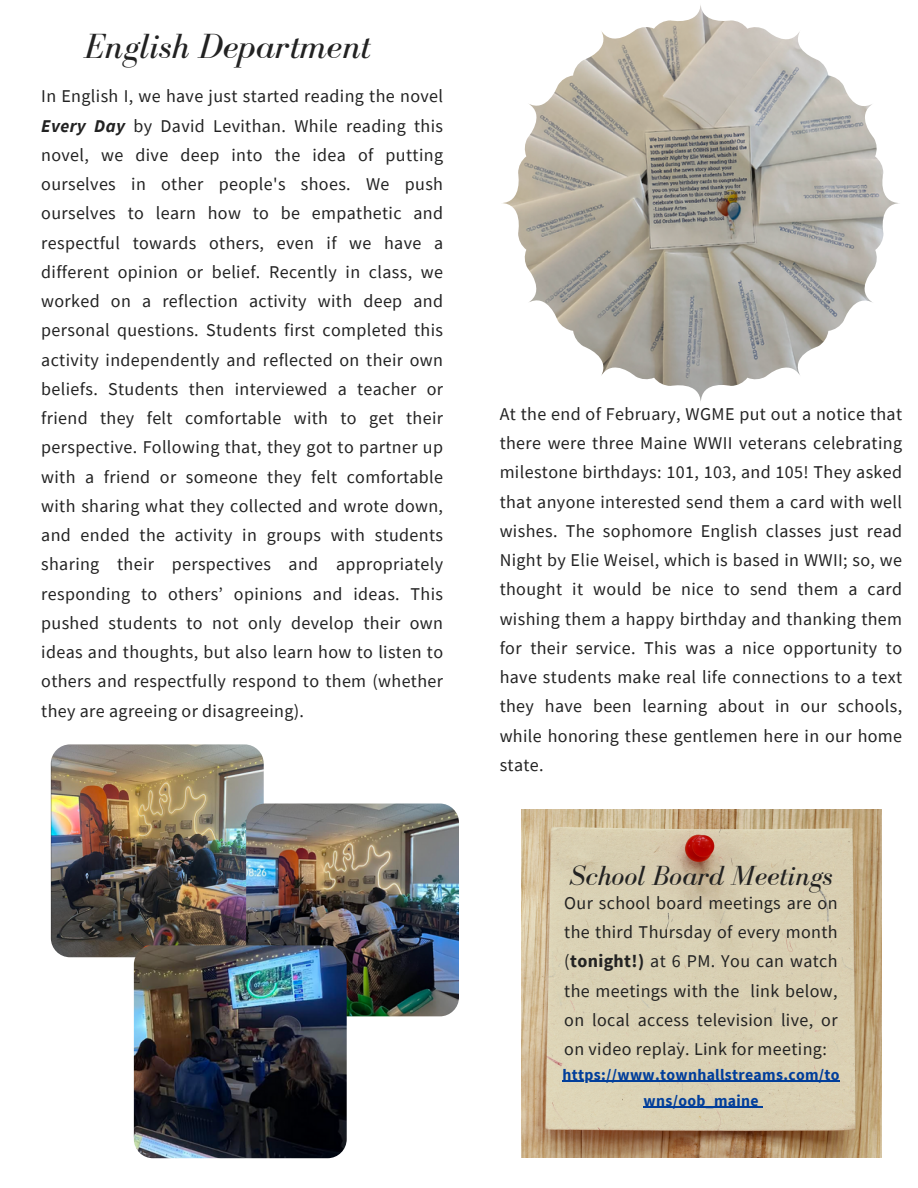
<style>
.page{position:relative;width:918px;height:1188px;background:#fff}
.page>*{position:absolute;margin:0;border:0;box-sizing:border-box;transform-origin:0 0}
.t1{font:italic 36px "Bodoni FLF";color:#222}
.t2{font:italic 28.5px "Bodoni FLF";color:#222}
.t3{font:18px/29.2px "Source Sans Pro";letter-spacing:.02em;color:#222;text-align:justify}
.t4{font:700 15.75px/25.8px "Source Sans Pro";letter-spacing:.02em;color:#013e9b;text-align:center}
.s1{font-weight:700;font-style:italic}
.s2{font-weight:700}
</style>
<div class="page">
<img style="left:51px;top:744px;width:213px;height:213px;border-radius:19px">
<img style="left:246px;top:804px;width:213px;height:212px;border-radius:19px">
<img style="left:134px;top:945px;width:213px;height:213px;border-radius:19px">
<img style="left:502px;top:5px;width:397px;height:397px">
<img style="left:521px;top:809px;width:360px;height:349px">
<hr style="left:562px;top:1081px;width:278px;height:1px;background:#013e9b">
<hr style="left:644px;top:1107px;width:115px;height:1px;background:#013e9b">
<h1 class="t1" style="left:84px;top:27px;width:288px">English Department</h1>
<p class="t3" style="left:41px;top:81px;width:403px">In English I, we have just started reading the novel <span class="s1">Every Day</span> by David Levithan. While reading this novel, we dive deep into the idea of putting ourselves in other people's shoes. We push ourselves to learn how to be empathetic and respectful towards others, even if we have a different opinion or belief. Recently in class, we worked on a reflection activity with deep and personal questions. Students first completed this activity independently and reflected on their own beliefs. Students then interviewed a teacher or friend they felt comfortable with to get their perspective. Following that, they got to partner up with a friend or someone they felt comfortable with sharing what they collected and wrote down, and ended the activity in groups with students sharing their perspectives and appropriately responding to others’ opinions and ideas. This pushed students to not only develop their own ideas and thoughts, but also learn how to listen to others and respectfully respond to them (whether they are agreeing or disagreeing).</p>
<p class="t3" style="left:500px;top:399px;width:404px">At the end of February, WGME put out a notice that there were three Maine WWII veterans celebrating milestone birthdays: 101, 103, and 105! They asked that anyone interested send them a card with well wishes. The sophomore English classes just read Night by Elie Weisel, which is based in WWII; so, we thought it would be nice to send them a card wishing them a happy birthday and thanking them for their service. This was a nice opportunity to have students make real life connections to a text they have been learning about in our schools, while honoring these gentlemen here in our home state.</p>
<h2 class="t2" style="left:569px;top:860px;width:265px">School Board Meetings</h2>
<p class="t3" style="left:564px;top:888px;width:275px">Our school board meetings are on the third Thursday of every month (<span class="s2">tonight!)</span> at 6 PM. You can watch the meetings with the link below, on local access television live, or on video replay. Link for meeting:</p>
<p class="t4" style="left:562px;top:1061px;width:279px">https://www.townhallstreams.com/to wns/oob_maine</p>
</div>
